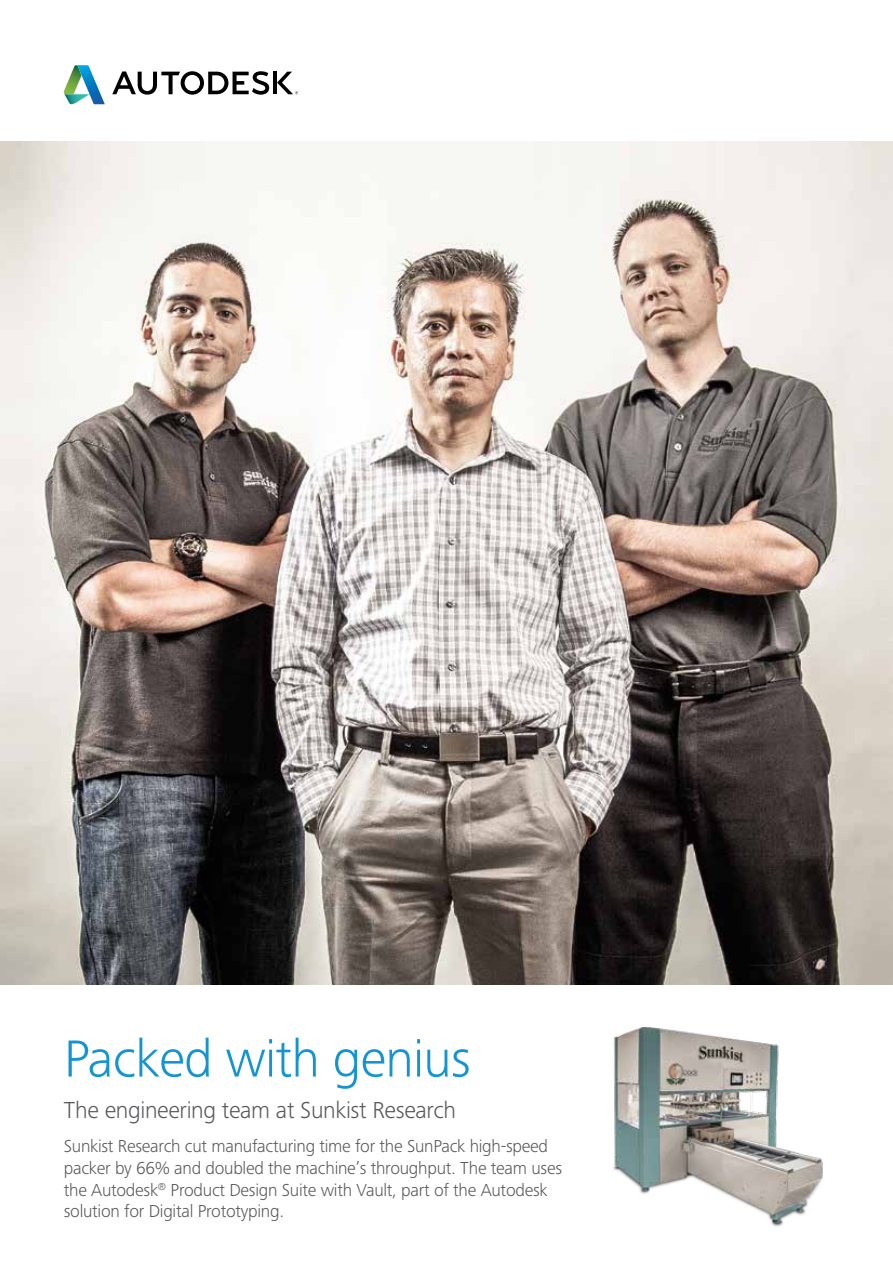
<style>
.page{position:relative;width:893px;height:1263px;background:#fff}
.page>*{position:absolute;margin:0;border:0;box-sizing:border-box;transform-origin:0 0}
.t1{font:300 54px "Frutiger Next Pro";letter-spacing:-.015em;color:#1395d3}
.t2{font:300 24px "Frutiger Next Pro";letter-spacing:-.015em;color:#58595b}
.t3{font:300 18px/21.6px "Frutiger Next Pro";letter-spacing:-.015em;color:#58595b}
</style>
<div class="page">
<img style="left:0;top:141px;width:893px;height:844px">
<img style="left:613px;top:1027px;width:210px;height:200px">
<svg style="left:63px;top:65px;width:42px;height:39px"></svg>
<hr style="left:273px;top:72px;width:4px;height:22px;background:#000">
<svg style="left:112px;top:71px;width:157px;height:24px"></svg>
<svg style="left:277px;top:72px;width:21px;height:22px"></svg>
<h1 class="t1" style="left:64px;top:1028px;width:409px">Packed with genius</h1>
<h2 class="t2" style="left:64px;top:1096px;width:394px">The engineering team at Sunkist Research</h2>
<p class="t3" style="left:64px;top:1136px;width:500px">Sunkist Research cut manufacturing time for the SunPack high-speed packer by 66% and doubled the machine’s throughput. The team uses the Autodesk<sup>®</sup> Product Design Suite with Vault, part of the Autodesk solution for Digital Prototyping.</p>
</div>
